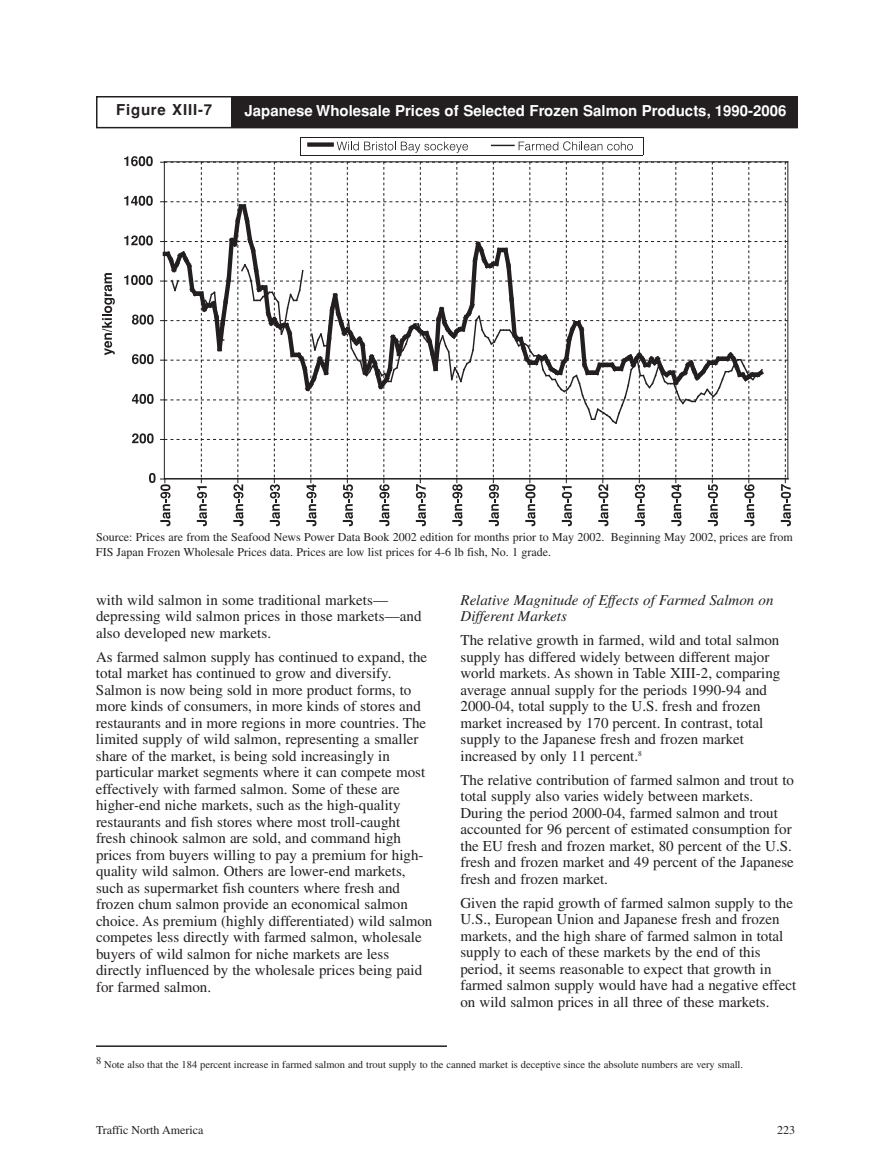
<style>
.page{position:relative;width:891px;height:1161px;background:#fff}
.page>*{position:absolute;margin:0;border:0;box-sizing:border-box;transform-origin:0 0}
.t1{font:15px/16.5px "Times";color:#231f20}
.t2{font:700 15px "Helvetica";color:#fff}
.t3{font:italic 15px/16.5px "Times";color:#231f20}
.t4{font:700 15px "Helvetica";letter-spacing:.055em;color:#231f20}
.t5{font:12px/14.2px "Times";color:#231f20}
.t6{font:10.5px "Times";color:#231f20}
</style>
<div class="page">
<div style="left:96px;top:96px;width:702px;height:32px;border:2px solid #231f20"></div>
<div style="left:231px;top:96px;width:567px;height:32px;background:#231f20"></div>
<svg style="left:102px;top:273px;width:13px;height:82px"></svg>
<svg style="left:124px;top:137px;width:667px;height:389px"></svg>
<hr style="left:96px;top:1045px;width:351px;height:2px;background:#231f20">
<p class="t4" style="left:116px;top:101px;width:98px">Figure XIII-7</p>
<p class="t2" style="left:244px;top:102px;width:544px">Japanese Wholesale Prices of Selected Frozen Salmon Products, 1990-2006</p>
<p class="t5" style="left:96px;top:531px;width:698px">Source: Prices are from the Seafood News Power Data Book 2002 edition for months prior to May 2002. Beginning May 2002, prices are from<br>FIS Japan Frozen Wholesale Prices data. Prices are low list prices for 4-6 lb fish, No. 1 grade.</p>
<p class="t1" style="left:96px;top:593px;width:327px">with wild salmon in some traditional markets— depressing wild salmon prices in those markets—and also developed new markets.</p>
<p class="t1" style="left:96px;top:650px;width:338px">As farmed salmon supply has continued to expand, the total market has continued to grow and diversify.<br>Salmon is now being sold in more product forms, to more kinds of consumers, in more kinds of stores and restaurants and in more regions in more countries. The limited supply of wild salmon, representing a smaller share of the market, is being sold increasingly in particular market segments where it can compete most effectively with farmed salmon. Some of these are higher-end niche markets, such as the high-quality restaurants and fish stores where most troll-caught fresh chinook salmon are sold, and command high prices from buyers willing to pay a premium for high&shy;quality wild salmon. Others are lower-end markets, such as supermarket fish counters where fresh and frozen chum salmon provide an economical salmon choice. As premium (highly differentiated) wild salmon competes less directly with farmed salmon, wholesale buyers of wild salmon for niche markets are less directly influenced by the wholesale prices being paid for farmed salmon.</p>
<p class="t3" style="left:461px;top:593px;width:315px">Relative Magnitude of Effects of Farmed Salmon on<br>Different Markets</p>
<p class="t1" style="left:461px;top:633px;width:321px">The relative growth in farmed, wild and total salmon supply has differed widely between different major world markets. As shown in Table XIII-2, comparing average annual supply for the periods 1990-94 and 2000-04, total supply to the U.S. fresh and frozen market increased by 170 percent. In contrast, total supply to the Japanese fresh and frozen market increased by only 11 percent.<sup>8</sup></p>
<p class="t1" style="left:460px;top:773px;width:335px">The relative contribution of farmed salmon and trout to total supply also varies widely between markets.<br>During the period 2000-04, farmed salmon and trout accounted for 96 percent of estimated consumption for the EU fresh and frozen market, 80 percent of the U.S. fresh and frozen market and 49 percent of the Japanese fresh and frozen market.</p>
<p class="t1" style="left:460px;top:896px;width:337px">Given the rapid growth of farmed salmon supply to the U.S., European Union and Japanese fresh and frozen markets, and the high share of farmed salmon in total supply to each of these markets by the end of this period, it seems reasonable to expect that growth in farmed salmon supply would have had a negative effect on wild salmon prices in all three of these markets.</p>
<p class="t6" style="left:96px;top:1061px;width:649px">8 Note also that the 184 percent increase in farmed salmon and trout supply to the canned market is deceptive since the absolute numbers are very small.</p>
<p class="t5" style="left:96px;top:1124px;width:109px">Traffic North America</p>
<p class="t5" style="left:777px;top:1124px;width:19px">223</p>
</div>
